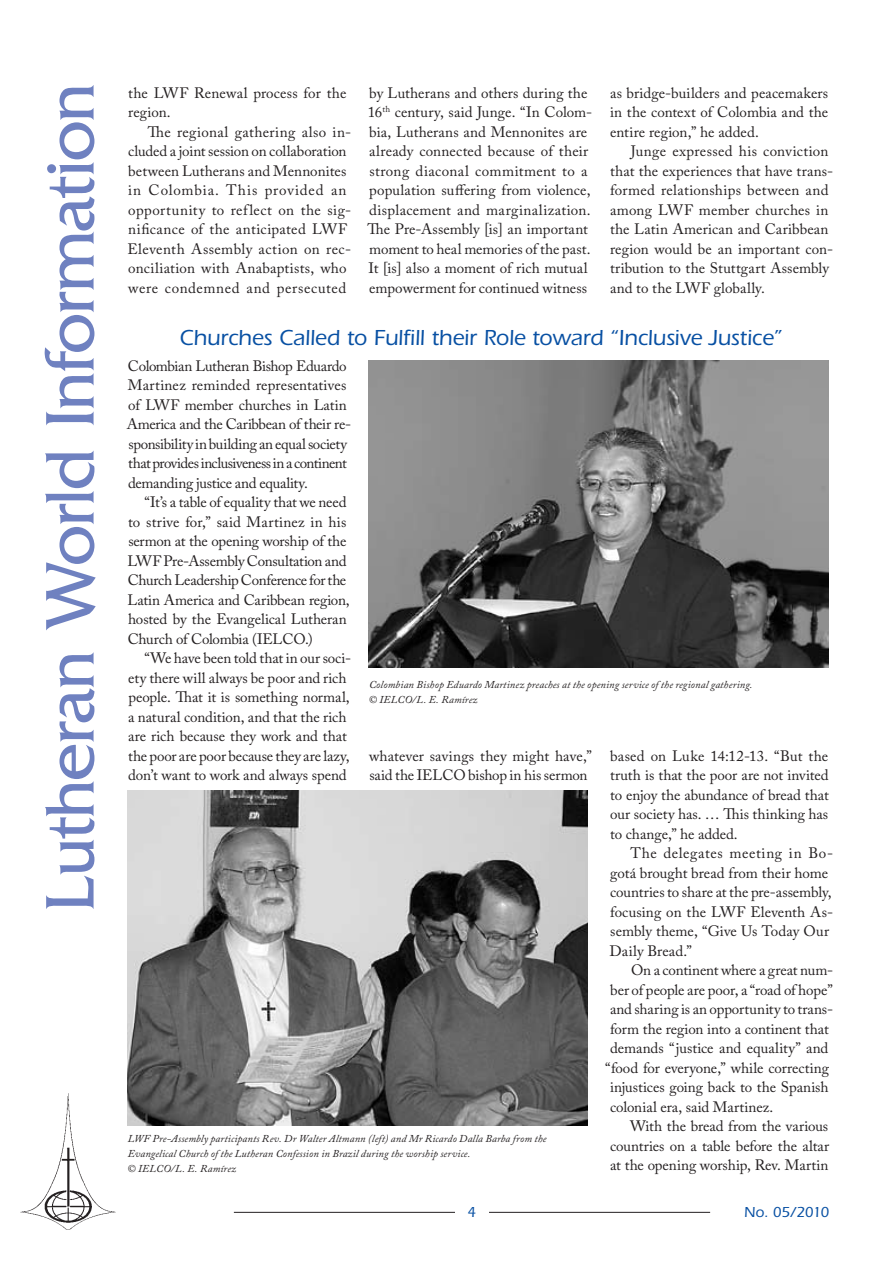
<style>
.page{position:relative;width:893px;height:1263px;background:#fff}
.page>*{position:absolute;margin:0;border:0;box-sizing:border-box;transform-origin:0 0}
.t1{font:72px "Friz Quadrata";letter-spacing:-.02em;color:#6f81c0}
.t2{font:500 22.5px "Itc Eras";letter-spacing:-.005em;color:#0850a3}
.t3{font:15px/19.5px "Adobe Caslon Pro";color:#231f20}
.t4{font:15px/19.5px "Adobe Caslon Pro";letter-spacing:.025em;color:#231f20}
.t5{font:15px/19.5px "Adobe Caslon Pro";letter-spacing:-.02em;color:#231f20}
.t6{font:500 15px "Itc Eras";letter-spacing:-.04em;color:#0850a3}
.t7{font:italic 10.5px/15px "Adobe Caslon Pro";letter-spacing:.015em;color:#231f20}
</style>
<div class="page">
<hr style="left:489px;top:1212px;width:221px;height:1px;background:#231f20">
<hr style="left:234px;top:1212px;width:221px;height:1px;background:#231f20">
<img style="left:20px;top:1093px;width:96px;height:137px">
<img style="left:369px;top:360px;width:460px;height:307px">
<img style="left:128px;top:791px;width:460px;height:335px">
<h1 class="t1" style="left:30px;top:912px;width:830px;rotate:-90deg">Lutheran World Information</h1>
<p class="t3" style="left:128px;top:83px;width:220px">the LWF Renewal process for the region.</p>
<p class="t3" style="left:368px;top:83px;width:226px">by Lutherans and others during the 16<sup>th</sup> century, said Junge. “In Colom&shy;bia, Lutherans and Mennonites are already connected because of their strong diaconal commitment to a population suffering from violence, displacement and marginalization.<br>The Pre-Assembly [is] an important moment to heal memories of the past.<br>It [is] also a moment of rich mutual empowerment for continued witness</p>
<p class="t3" style="left:610px;top:83px;width:220px;text-align:justify">as bridge-builders and peacemakers in the context of Colombia and the entire region,” he added.</p>
<p class="t4" style="left:127px;top:122px;width:225px;text-indent:20px">The regional gathering also in&shy;cluded a joint session on collaboration between Lutherans and Mennonites in Colombia. This provided an opportunity to reflect on the sig&shy;nificance of the anticipated LWF Eleventh Assembly action on rec&shy;onciliation with Anabaptists, who were condemned and persecuted</p>
<p class="t3" style="left:610px;top:141px;width:225px;text-indent:21px">Junge expressed his conviction that the experiences that have trans&shy;formed relationships between and among LWF member churches in the Latin American and Caribbean region would be an important con&shy;tribution to the Stuttgart Assembly and to the LWF globally.</p>
<h2 class="t2" style="left:180px;top:325px;width:604px">Churches Called to Fulfill their Role toward “Inclusive Justice”</h2>
<p class="t5" style="left:127px;top:356px;width:226px">Colombian Lutheran Bishop Eduardo Martinez reminded representatives of LWF member churches in Latin America and the Caribbean of their re&shy;sponsibility in building an equal society that provides inclusiveness in a continent demanding justice and equality.</p>
<p class="t3" style="left:128px;top:492px;width:224px;text-indent:17px">“It’s a table of equality that we need to strive for,” said Martinez in his sermon at the opening worship of the LWF Pre-Assembly Consultation and Church Leadership Conference for the Latin America and Caribbean region, hosted by the Evangelical Lutheran Church of Colombia (IELCO.)</p>
<p class="t3" style="left:128px;top:648px;width:225px;text-indent:16px">“We have been told that in our soci&shy;ety there will always be poor and rich people. That it is something normal, a natural condition, and that the rich are rich because they work and that the poor are poor because they are lazy, don’t want to work and always spend</p>
<p class="t7" style="left:369px;top:677px;width:385px">Colombian Bishop Eduardo Martinez preaches at the opening service of the regional gathering. © IELCO/L. E. Ramírez</p>
<p class="t3" style="left:369px;top:746px;width:224px">whatever savings they might have,” said the IELCO bishop in his sermon</p>
<p class="t3" style="left:610px;top:746px;width:220px;text-align:justify">based on Luke 14:12-13. “But the truth is that the poor are not invited to enjoy the abundance of bread that our society has. … This thinking has to change,” he added.</p>
<p class="t3" style="left:610px;top:843px;width:225px;text-indent:21px">The delegates meeting in Bo&shy;gotá brought bread from their home countries to share at the pre-assembly, focusing on the LWF Eleventh As&shy;sembly theme, “Give Us Today Our<br>Daily Bread.”</p>
<p class="t3" style="left:631px;top:960px;width:204px">On a continent where a great num-</p>
<p class="t3" style="left:610px;top:980px;width:224px">ber of people are poor, a “road of hope”</p>
<p class="t3" style="left:610px;top:999px;width:225px">and sharing is an opportunity to trans-</p>
<p class="t3" style="left:610px;top:1019px;width:220px">form the region into a continent that</p>
<p class="t3" style="left:610px;top:1038px;width:220px">demands “justice and equality” and</p>
<p class="t3" style="left:605px;top:1058px;width:225px">“food for everyone,” while correcting</p>
<p class="t3" style="left:610px;top:1077px;width:220px">injustices going back to the Spanish</p>
<p class="t3" style="left:610px;top:1097px;width:165px">colonial era, said Martinez.</p>
<p class="t3" style="left:630px;top:1116px;width:200px">With the bread from the various</p>
<p class="t3" style="left:610px;top:1136px;width:221px">countries on a table before the altar</p>
<p class="t3" style="left:610px;top:1155px;width:220px">at the opening worship, Rev. Martin</p>
<p class="t7" style="left:127px;top:1131px;width:421px">LWF Pre-Assembly participants Rev. Dr Walter Altmann (left) and Mr Ricardo Dalla Barba from the<br>Evangelical Church of the Lutheran Confession in Brazil during the worship service.<br>© IELCO/L. E. Ramírez</p>
<p class="t6" style="left:744px;top:1203px;width:87px">No. 05/2010</p>
</div>
